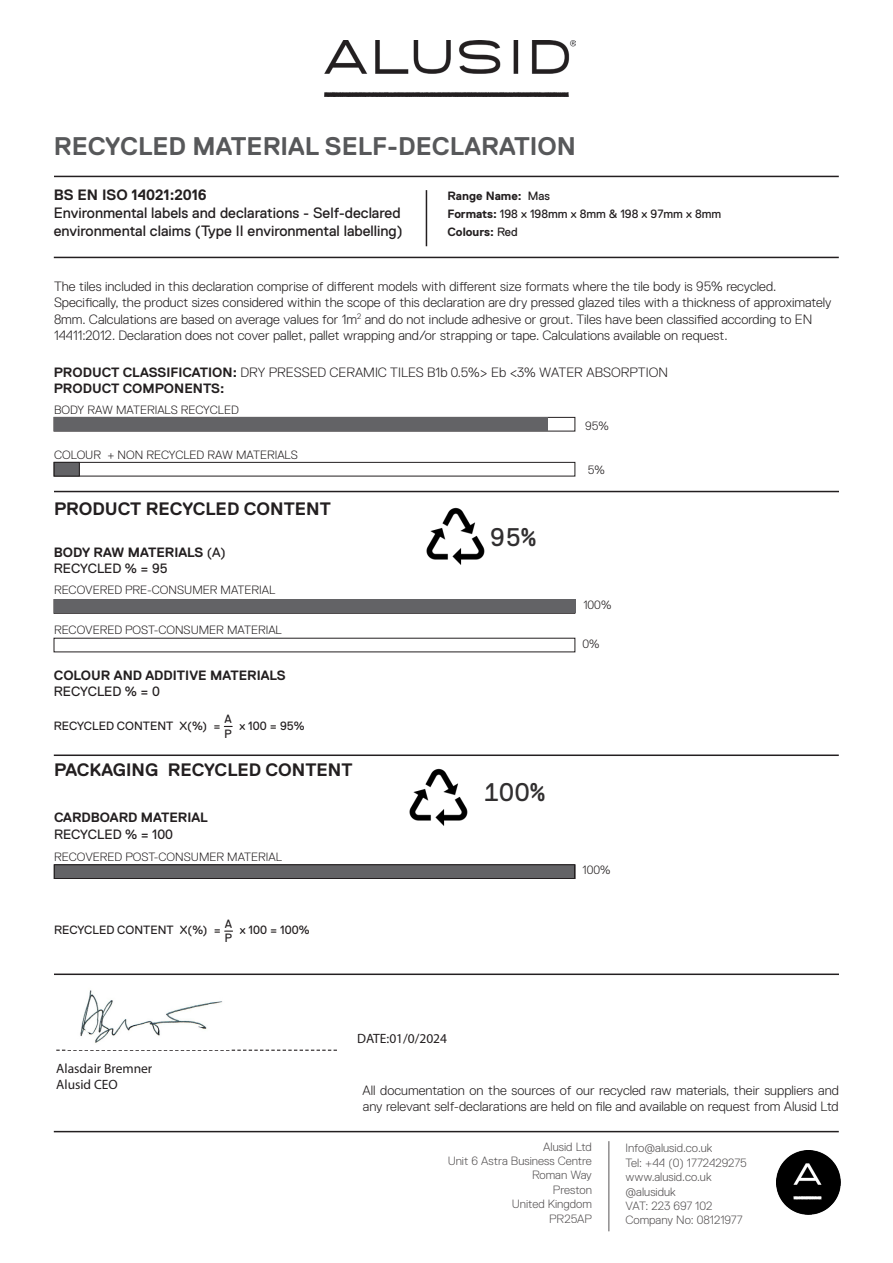
<style>
.page{position:relative;width:893px;height:1263px;background:#fff}
.page>*{position:absolute;margin:0;border:0;box-sizing:border-box;transform-origin:0 0}
.t1{font:700 25.5px "Replica Std";color:#57585a}
.t2{font:25.5px "Replica Mono Std";color:#312f30}
.t3{font:700 18px "Replica Std";color:#231f20}
.t4{font:15px "Replica Std";color:#231f20}
.t5{font:700 15px "Replica Std";color:#231f20}
.t6{font:300 13.5px/16.2px "Replica Std";color:#231f20}
.t7{font:700 13.5px "Replica Std";color:#231f20}
.t8{font:13.5px "Myriad Pro";color:#231f20}
.t9{font:13.5px "Replica Std";color:#231f20}
.t10{font:300 12px/14.4px "Replica Std";color:#231f20;text-align:right}
.t11{font:12px/18px "Replica Std";color:#231f20}
.t12{font:12px "Replica Mono Std";color:#231f20}
.s1{font-weight:700}
.s2{font-weight:400}
</style>
<div class="page">
<img style="left:325px;top:41px;width:250px;height:56px">
<hr style="left:54px;top:176px;width:785px;height:1px;background:#231f20">
<hr style="left:54px;top:257px;width:785px;height:1px;background:#231f20">
<hr style="left:54px;top:491px;width:785px;height:1px;background:#231f20">
<div style="left:54px;top:462px;width:521px;height:14px;border:1px solid #231f20"></div>
<div style="left:54px;top:417px;width:493px;height:13px;background:#636366"></div>
<div style="left:54px;top:462px;width:25px;height:14px;background:#636366"></div>
<div style="left:54px;top:462px;width:26px;height:14px;border:1px solid #231f20"></div>
<hr style="left:608px;top:1141px;width:1px;height:90px;background:#231f20">
<hr style="left:54px;top:754px;width:785px;height:2px;background:#231f20">
<div style="left:54px;top:599px;width:521px;height:14px;background:#636366"></div>
<svg style="left:225px;top:930px;width:8px;height:2px"></svg>
<div style="left:54px;top:865px;width:520px;height:13px;background:#636366"></div>
<div style="left:54px;top:864px;width:521px;height:15px;border:1px solid #231f20"></div>
<hr style="left:54px;top:973px;width:785px;height:2px;background:#231f20">
<hr style="left:54px;top:1131px;width:785px;height:1px;background:#231f20">
<svg style="left:56px;top:1050px;width:281px;height:1px"></svg>
<img style="left:80px;top:990px;width:143px;height:53px">
<img style="left:776px;top:1150px;width:64px;height:64px">
<hr style="left:426px;top:190px;width:1px;height:56px;background:#231f20">
<img style="left:409px;top:768px;width:59px;height:58px">
<img style="left:426px;top:507px;width:59px;height:58px">
<p class="t1" style="left:54px;top:132px;width:524px">RECYCLED MATERIAL SELF-DECLARATION</p>
<p class="t5" style="left:54px;top:187px;width:154px">BS EN ISO 14021:2016</p>
<p class="t4" style="left:54px;top:205px;width:348px">Environmental labels and declarations - Self-declared</p>
<p class="t4" style="left:54px;top:223px;width:351px">environmental claims (Type II environmental labelling)</p>
<p class="t11" style="left:447px;top:187px;width:275px"><span class="s1">Range Name:</span> Mas<br><span class="s1">Formats:</span> 198 x 198mm x 8mm &amp; 198 x 97mm x 8mm<br><span class="s1">Colours:</span> Red</p>
<p class="t6" style="left:54px;top:278px;width:779px">The tiles included in this declaration comprise of different models with different size formats where the tile body is 95% recycled.<br>Specifically, the product sizes considered within the scope of this declaration are dry pressed glazed tiles with a thickness of approximately 8mm. Calculations are based on average values for 1m<sup>2</sup> and do not include adhesive or grout. Tiles have been classified according to EN 14411:2012. Declaration does not cover pallet, pallet wrapping and/or strapping or tape. Calculations available on request.</p>
<p class="t6" style="left:54px;top:364px;width:616px"><span class="s1">PRODUCT CLASSIFICATION:</span> DRY PRESSED CERAMIC TILES B1b 0.5%&gt; Eb &lt;3% WATER ABSORPTION</p>
<p class="t7" style="left:54px;top:381px;width:172px">PRODUCT COMPONENTS:</p>
<p class="t10" style="left:54px;top:403px;width:186px">BODY RAW MATERIALS RECYCLED</p>
<p class="t10" style="left:54px;top:447px;width:245px">COLOUR + NON RECYCLED RAW MATERIALS</p>
<p class="t10" style="left:588px;top:462px;width:19px">5%</p>
<p class="t10" style="left:585px;top:419px;width:25px">95%</p>
<p class="t3" style="left:54px;top:498px;width:278px">PRODUCT RECYCLED CONTENT</p>
<p class="t7" style="left:54px;top:545px;width:173px">BODY RAW MATERIALS <span class="s2">(A)</span></p>
<p class="t9" style="left:54px;top:561px;width:115px">RECYCLED % = 95</p>
<p class="t10" style="left:54px;top:583px;width:223px">RECOVERED PRE-CONSUMER MATERIAL</p>
<p class="t10" style="left:54px;top:623px;width:229px">RECOVERED POST-CONSUMER MATERIAL</p>
<p class="t7" style="left:54px;top:667px;width:234px">COLOUR AND ADDITIVE MATERIALS</p>
<p class="t9" style="left:54px;top:684px;width:108px">RECYCLED % = 0</p>
<p class="t12" style="left:224px;top:712px;width:9px">A</p>
<p class="t12" style="left:224px;top:727px;width:9px">P</p>
<p class="t11" style="left:54px;top:717px;width:168px">RECYCLED CONTENT X(%) =</p>
<p class="t11" style="left:239px;top:717px;width:67px">x 100 = 95%</p>
<p class="t3" style="left:54px;top:760px;width:300px">PACKAGING RECYCLED CONTENT</p>
<p class="t7" style="left:54px;top:810px;width:155px">CARDBOARD MATERIAL</p>
<p class="t9" style="left:54px;top:826px;width:121px">RECYCLED % = 100</p>
<p class="t10" style="left:54px;top:850px;width:229px">RECOVERED POST-CONSUMER MATERIAL</p>
<p class="t12" style="left:225px;top:917px;width:9px">A</p>
<p class="t12" style="left:225px;top:931px;width:9px">P</p>
<p class="t11" style="left:54px;top:921px;width:168px">RECYCLED CONTENT X(%) =</p>
<p class="t11" style="left:240px;top:921px;width:71px">x 100 = 100%</p>
<p class="t8" style="left:357px;top:1030px;width:91px">DATE:01/0/2024</p>
<p class="t2" style="left:490px;top:523px;width:48px">95%</p>
<p class="t10" style="left:583px;top:598px;width:29px">100%</p>
<p class="t10" style="left:582px;top:636px;width:19px">0%</p>
<p class="t2" style="left:483px;top:778px;width:64px">100%</p>
<p class="t10" style="left:582px;top:863px;width:29px">100%</p>
<p class="t8" style="left:56px;top:1060px;width:98px">Alasdair Bremner</p>
<p class="t8" style="left:56px;top:1076px;width:63px">Alusid CEO</p>
<p class="t6" style="left:362px;top:1082px;width:478px">All documentation on the sources of our recycled raw materials, their suppliers and any relevant self-declarations are held on file and available on request from Alusid Ltd</p>
<p class="t10" style="left:448px;top:1139px;width:146px">Alusid Ltd<br>Unit 6 Astra Business Centre<br>Roman Way<br>Preston<br>United Kingdom<br>PR25AP</p>
<p class="t10" style="left:625px;top:1141px;width:123px;text-align:left">Info@alusid.co.uk<br>Tel: +44 (0) 1772429275 www.alusid.co.uk @alusiduk<br>VAT: 223 697 102<br>Company No: 08121977</p>
</div>
